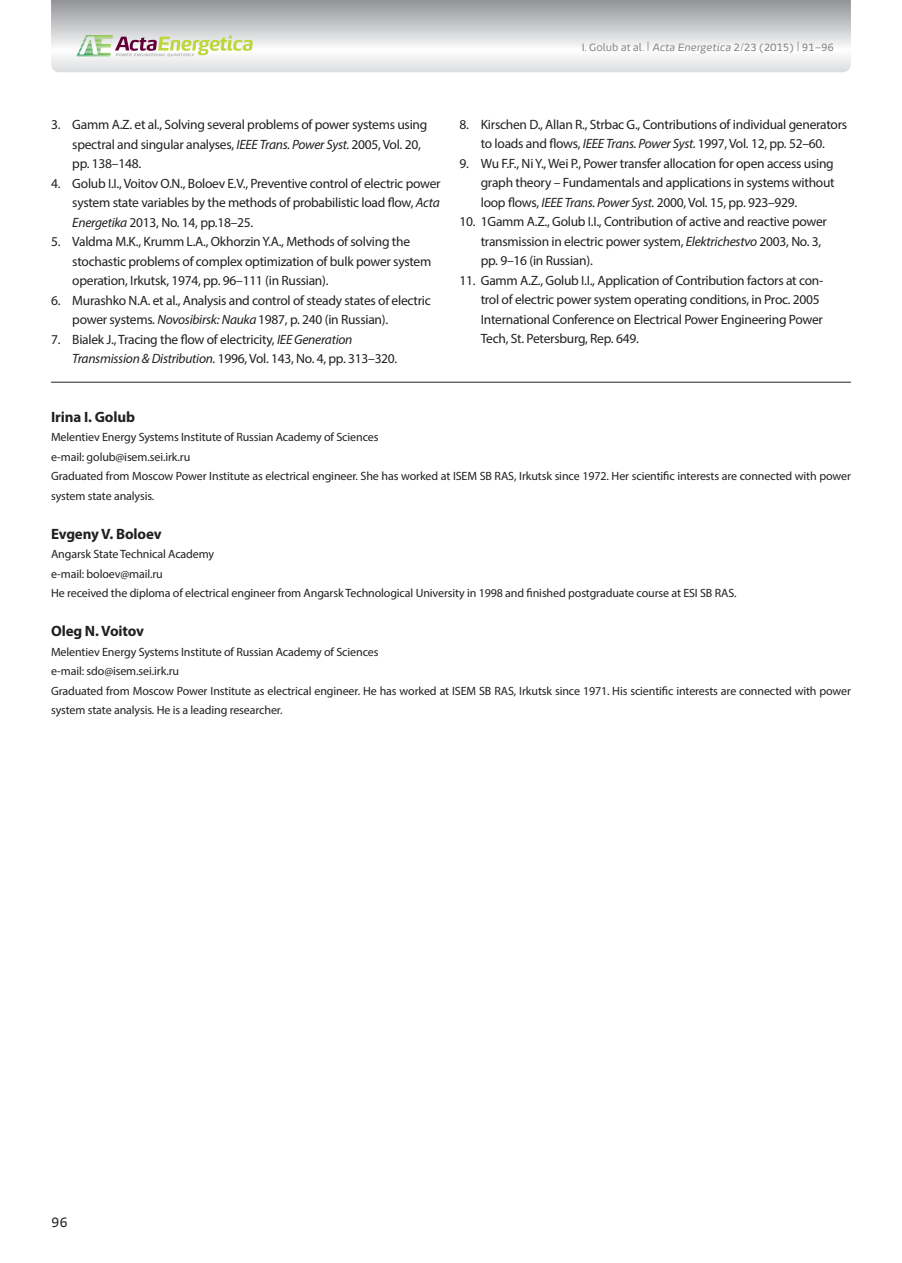
<style>
.page{position:relative;width:902px;height:1263px;background:#fff}
.page>*{position:absolute;margin:0;border:0;box-sizing:border-box;transform-origin:0 0}
.t1{font:700 15px "Myriad Pro";letter-spacing:-.01em;color:#231f20}
.t2{font:13.5px/19.5px "Myriad Pro";letter-spacing:-.02em;color:#231f20}
.t3{font:13.5px "Energa";color:#231f20}
.t4{font:12px/19.5px "Myriad Pro";letter-spacing:-.01em;color:#231f20}
.t5{font:10.5px "Energa";letter-spacing:-.01em;color:#808285}
.s1{font-size:13.5px}
.s2{font-style:italic}
</style>
<div class="page">
<svg style="left:51px;top:0;width:799px;height:72px"></svg>
<svg style="left:76px;top:35px;width:177px;height:21px"></svg>
<hr style="left:51px;top:382px;width:799px;height:1px;background:#231f20">
<p class="t5" style="left:581px;top:41px;width:253px">I. Golub at al. <span class="s1">|</span> <span class="s2">Acta Energetica</span> 2/23 (2015) <span class="s1">|</span> 91–96</p>
<p class="t2" style="left:72px;top:115px;width:356px;text-indent:-21px">3. Gamm A.Z. et al., Solving several problems of power systems using spectral and singular analyses, <span class="s2">IEEE Trans. Power Syst.</span> 2005, Vol. 20, pp. 138–148.</p>
<p class="t2" style="left:72px;top:173px;width:370px;text-align:justify;text-indent:-21px">4. Golub I.I., Voitov O.N., Boloev E.V., Preventive control of electric power system state variables by the methods of probabilistic load flow, <span class="s2">Acta Energetika</span> 2013, No. 14, pp.18–25.</p>
<p class="t2" style="left:72px;top:231px;width:360px;text-indent:-21px">5. Valdma M.K., Krumm L.A., Okhorzin Y.A., Methods of solving the stochastic problems of complex optimization of bulk power system operation, Irkutsk, 1974, pp. 96–111 (in Russian).</p>
<p class="t2" style="left:72px;top:290px;width:360px;text-indent:-21px">6. Murashko N.A. et al., Analysis and control of steady states of electric power systems. <span class="s2">Novosibirsk: Nauka</span> 1987, p. 240 (in Russian).</p>
<p class="t2" style="left:72px;top:329px;width:326px;text-indent:-21px">7. Bialek J., Tracing the flow of electricity, <span class="s2">IEE Generation<br>Transmission &amp; Distribution.</span> 1996, Vol. 143, No. 4, pp. 313–320.</p>
<p class="t2" style="left:459px;top:114px;width:389px;text-align:center">8. Kirschen D., AlIan R., Strbac G., Contributions of individual generators to loads and flows, <span class="s2">IEEE Trans. Power Syst.</span> 1997, Vol. 12, pp. 52–60.</p>
<p class="t2" style="left:480px;top:153px;width:355px;text-align:justify;text-indent:-21px">9. Wu F.F., Ni Y., Wei P., Power transfer allocation for open access using graph theory – Fundamentals and applications in systems without loop flows, <span class="s2">IEEE Trans. Power Syst.</span> 2000, Vol. 15, pp. 923–929.</p>
<p class="t2" style="left:480px;top:212px;width:347px;text-indent:-21px">10. 1Gamm A.Z., Golub I.I., Contribution of active and reactive power transmission in electric power system, <span class="s2">Elektrichestvo</span> 2003, No. 3, pp. 9–16 (in Russian).</p>
<p class="t2" style="left:480px;top:270px;width:344px;text-indent:-21px">11. Gamm A.Z., Golub I.I., Application of Contribution factors at con&shy;trol of electric power system operating conditions, in Proc. 2005<br>International Conference on Electrical Power Engineering Power Tech, St. Petersburg, Rep. 649.</p>
<p class="t1" style="left:51px;top:407px;width:85px">Irina I. Golub</p>
<p class="t4" style="left:51px;top:427px;width:801px">Melentiev Energy Systems Institute of Russian Academy of Sciences<br>e-mail: golub@isem.sei.irk.ru<br>Graduated from Moscow Power Institute as electrical engineer. She has worked at ISEM SB RAS, Irkutsk since 1972. Her scientific interests are connected with power system state analysis.</p>
<p class="t1" style="left:51px;top:524px;width:112px">Evgeny V. Boloev</p>
<p class="t4" style="left:51px;top:544px;width:687px">Angarsk State Technical Academy<br>e-mail: boloev@mail.ru<br>He received the diploma of electrical engineer from Angarsk Technological University in 1998 and finished postgraduate course at ESI SB RAS.</p>
<p class="t1" style="left:51px;top:621px;width:95px">Oleg N. Voitov</p>
<p class="t4" style="left:51px;top:642px;width:801px">Melentiev Energy Systems Institute of Russian Academy of Sciences<br>e-mail: sdo@isem.sei.irk.ru<br>Graduated from Moscow Power Institute as electrical engineer. He has worked at ISEM SB RAS, Irkutsk since 1971. His scientific interests are connected with power system state analysis. He is a leading researcher.</p>
<p class="t3" style="left:51px;top:1213px;width:18px">96</p>
</div>
